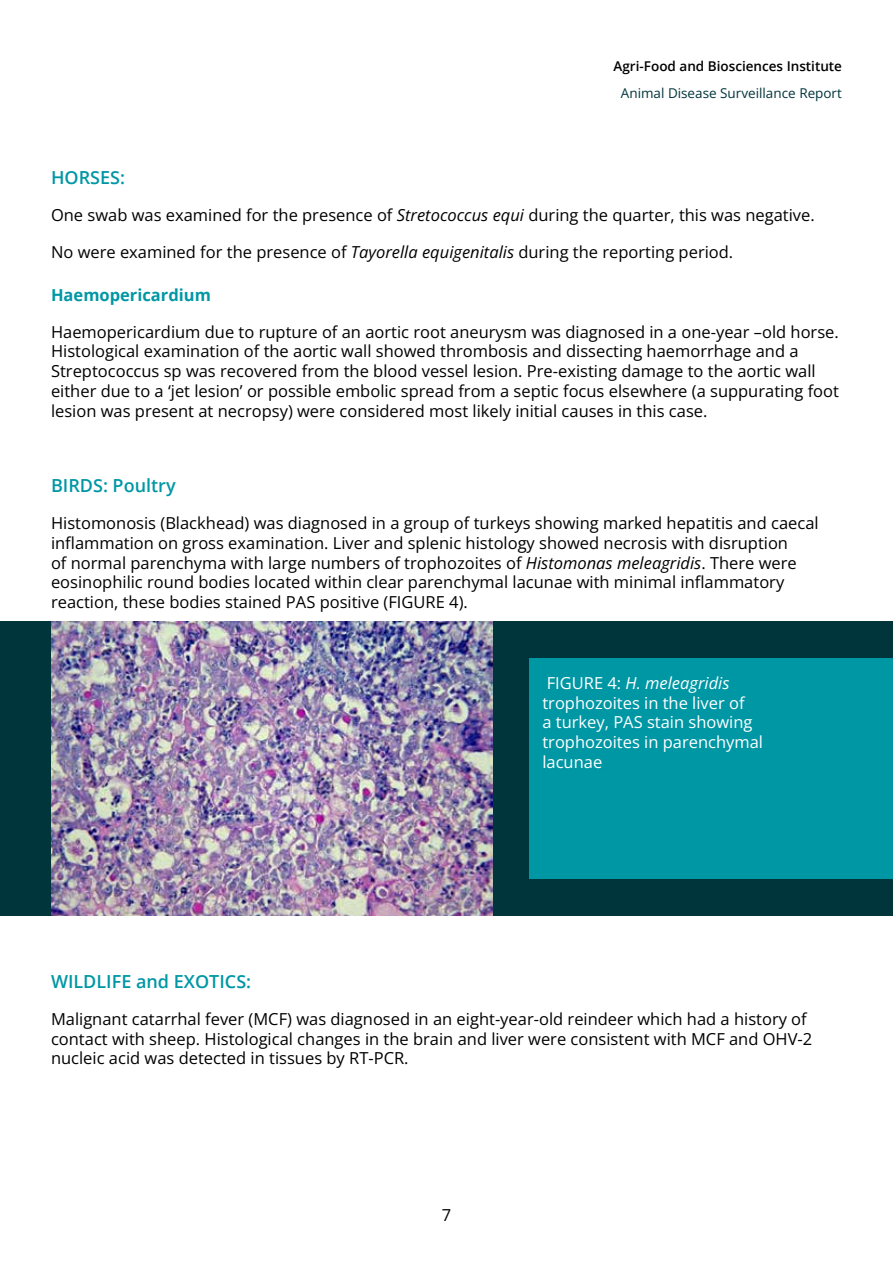
<style>
.page{position:relative;width:893px;height:1263px;background:#fff}
.page>*{position:absolute;margin:0;border:0;box-sizing:border-box;transform-origin:0 0}
.t1{font:600 18px "Open Sans";color:#0097a5}
.t2{font:16.5px/19.8px "Open Sans";color:#000}
.t3{font:16.5px/19.8px "Open Sans";color:#fff}
.t4{font:700 16.5px "Open Sans";color:#0097a5}
.t5{font:600 13.5px "Open Sans";color:#000}
.t6{font:13.5px "Open Sans";color:#00353b}
.s1{font-style:italic}
</style>
<div class="page">
<div style="left:0;top:621px;width:893px;height:295px;background:#00353b"></div>
<img style="left:51px;top:621px;width:441px;height:295px">
<div style="left:530px;top:658px;width:363px;height:221px;background:#0097a5"></div>
<p class="t5" style="left:613px;top:56px;width:230px">Agri-Food and Biosciences Institute</p>
<p class="t6" style="left:621px;top:83px;width:223px">Animal Disease Surveillance Report</p>
<p class="t1" style="left:51px;top:165px;width:75px">HORSES:</p>
<p class="t2" style="left:51px;top:204px;width:765px">One swab was examined for the presence of <span class="s1">Stretococcus equi</span> during the quarter, this was negative.</p>
<p class="t2" style="left:51px;top:241px;width:684px">No were examined for the presence of <span class="s1">Tayorella equigenitalis</span> during the reporting period.</p>
<p class="t4" style="left:51px;top:283px;width:161px">Haemopericardium</p>
<p class="t2" style="left:51px;top:321px;width:789px">Haemopericardium due to rupture of an aortic root aneurysm was diagnosed in a one-year –old horse.<br>Histological examination of the aortic wall showed thrombosis and dissecting haemorrhage and a Streptococcus sp was recovered from the blood vessel lesion. Pre-existing damage to the aortic wall either due to a ‘jet lesion’ or possible embolic spread from a septic focus elsewhere (a suppurating foot lesion was present at necropsy) were considered most likely initial causes in this case.</p>
<p class="t1" style="left:51px;top:473px;width:126px">BIRDS: Poultry</p>
<p class="t2" style="left:51px;top:513px;width:769px">Histomonosis (Blackhead) was diagnosed in a group of turkeys showing marked hepatitis and caecal inflammation on gross examination. Liver and splenic histology showed necrosis with disruption<br>of normal parenchyma with large numbers of trophozoites of <span class="s1">Histomonas meleagridis</span>. There were eosinophilic round bodies located within clear parenchymal lacunae with minimal inflammatory reaction, these bodies stained PAS positive (FIGURE 4).</p>
<p class="t3" style="left:542px;top:672px;width:222px">FIGURE 4: <span class="s1">H. meleagridis </span>trophozoites in the liver of<br>a turkey, PAS stain showing trophozoites in parenchymal lacunae</p>
<p class="t1" style="left:51px;top:969px;width:202px">WILDLIFE and EXOTICS:</p>
<p class="t2" style="left:51px;top:1008px;width:763px">Malignant catarrhal fever (MCF) was diagnosed in an eight-year-old reindeer which had a history of contact with sheep. Histological changes in the brain and liver were consistent with MCF and OHV-2 nucleic acid was detected in tissues by RT-PCR.</p>
<p class="t2" style="left:442px;top:1205px;width:11px">7</p>
</div>
